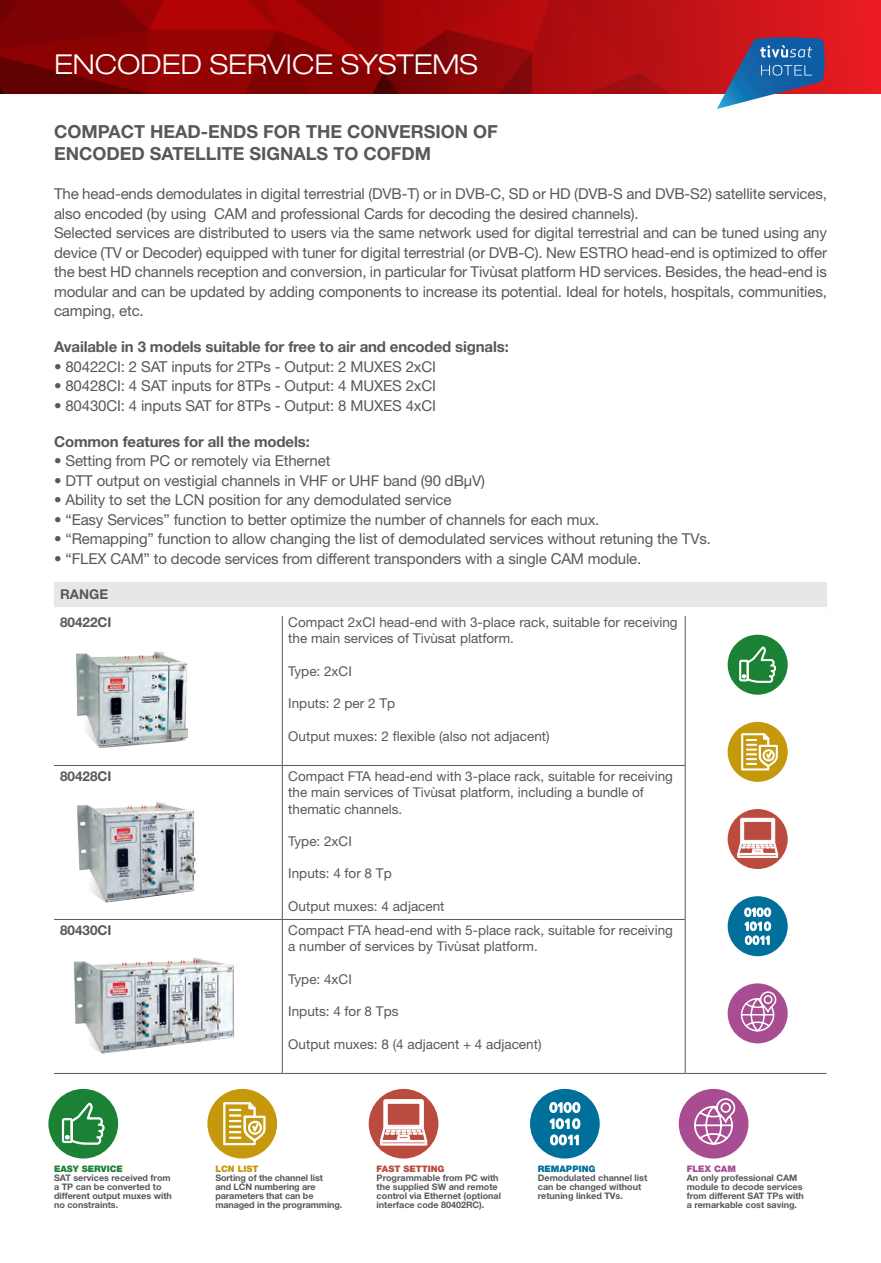
<style>
.page{position:relative;width:881px;height:1263px;background:#fff}
.page>*{position:absolute;margin:0;border:0;box-sizing:border-box;transform-origin:0 0}
.t1{font:300 expanded 27.45px "Helvetica Neue LT Std";color:#fff}
.t2{font:700 18px "Helvetica Neue LT Std";color:#57585a}
.t3{font:15px/19.5px "Helvetica Neue LT Std";letter-spacing:-.01em;color:#57585a}
.t4{font:700 15px "Helvetica Neue LT Std";letter-spacing:-.01em;color:#57585a}
.t5{font:13.5px/16.2px "Helvetica Neue LT Std";color:#57585a}
.t6{font:700 13.5px "Helvetica Neue LT Std";color:#57585a}
.t7{font:700 9px/9px "Helvetica Neue LT Std";color:#57585a}
.t8{font:900 9px "Helvetica Neue LT Std";color:#1b8235}
.t9{font:900 9px "Helvetica Neue LT Std";color:#bc4b3f}
.t10{font:900 9px "Helvetica Neue LT Std";color:#006f9a}
.t11{font:900 9px "Helvetica Neue LT Std";color:#c6990d}
.t12{font:900 9px "Helvetica Neue LT Std";color:#a94d92}
</style>
<div class="page">
<div style="left:54px;top:582px;width:772px;height:29px;background:#e6e7e9"></div>
<svg style="left:283px;top:616px;width:543px;height:457px"></svg>
<hr style="left:282px;top:616px;width:1px;height:149px;background:#57585a">
<hr style="left:684px;top:616px;width:1px;height:149px;background:#57585a">
<hr style="left:54px;top:765px;width:228px;height:1px;background:#57585a">
<hr style="left:282px;top:765px;width:403px;height:1px;background:#57585a">
<hr style="left:282px;top:766px;width:1px;height:153px;background:#57585a">
<hr style="left:684px;top:766px;width:1px;height:153px;background:#57585a">
<hr style="left:54px;top:919px;width:228px;height:1px;background:#57585a">
<hr style="left:282px;top:919px;width:403px;height:1px;background:#57585a">
<hr style="left:282px;top:920px;width:1px;height:153px;background:#57585a">
<hr style="left:684px;top:920px;width:1px;height:153px;background:#57585a">
<hr style="left:54px;top:1073px;width:228px;height:1px;background:#57585a">
<hr style="left:282px;top:1073px;width:403px;height:1px;background:#57585a">
<hr style="left:685px;top:1073px;width:141px;height:1px;background:#57585a">
<div style="left:54px;top:607px;width:228px;height:9px;background:#fff"></div>
<div style="left:282px;top:607px;width:403px;height:9px;background:#fff"></div>
<div style="left:685px;top:607px;width:141px;height:9px;background:#fff"></div>
<img style="left:0;top:0;width:880px;height:94px">
<div style="left:48px;top:1089px;width:70px;height:69px;background:#1b8235;border-radius:50%"></div>
<svg style="left:62px;top:1102px;width:43px;height:43px"></svg>
<div style="left:207px;top:1089px;width:70px;height:69px;background:#c6990d;border-radius:50%"></div>
<svg style="left:223px;top:1102px;width:43px;height:43px"></svg>
<div style="left:368px;top:1089px;width:70px;height:69px;background:#bc4b3f;border-radius:50%"></div>
<svg style="left:380px;top:1099px;width:47px;height:46px"></svg>
<div style="left:678px;top:1089px;width:70px;height:69px;background:#a94d92;border-radius:50%"></div>
<svg style="left:694px;top:1098px;width:41px;height:47px"></svg>
<div style="left:530px;top:1089px;width:69px;height:69px;background:#006f9a;border-radius:50%"></div>
<svg style="left:549px;top:1102px;width:31px;height:43px"></svg>
<div style="left:727px;top:635px;width:60px;height:60px;background:#1b8235;border-radius:50%"></div>
<svg style="left:739px;top:646px;width:37px;height:37px"></svg>
<div style="left:727px;top:722px;width:60px;height:60px;background:#c6990d;border-radius:50%"></div>
<svg style="left:741px;top:733px;width:36px;height:38px"></svg>
<div style="left:727px;top:809px;width:60px;height:60px;background:#bc4b3f;border-radius:50%"></div>
<div style="left:737px;top:853px;width:40px;height:4px;border:1px solid #fff"></div>
<svg style="left:737px;top:818px;width:40px;height:37px"></svg>
<div style="left:727px;top:983px;width:60px;height:60px;background:#a94d92;border-radius:50%"></div>
<svg style="left:740px;top:991px;width:36px;height:41px"></svg>
<div style="left:727px;top:896px;width:60px;height:60px;background:#006f9a;border-radius:50%"></div>
<svg style="left:744px;top:907px;width:26px;height:38px"></svg>
<svg style="left:716px;top:37px;width:110px;height:72px"></svg>
<img style="left:76px;top:652px;width:112px;height:96px">
<img style="left:77px;top:802px;width:119px;height:101px">
<img style="left:73px;top:958px;width:162px;height:96px">
<p class="t1" style="left:54px;top:47px;width:425px">ENCODED SERVICE SYSTEMS</p>
<p class="t2" style="left:54px;top:120px;width:445px">COMPACT HEAD-ENDS FOR THE CONVERSION OF</p>
<p class="t2" style="left:54px;top:143px;width:378px">ENCODED SATELLITE SIGNALS TO COFDM</p>
<p class="t3" style="left:54px;top:184px;width:774px">The head-ends demodulates in digital terrestrial (DVB-T) or in DVB-C, SD or HD (DVB-S and DVB-S2) satellite services, also encoded (by using CAM and professional Cards for decoding the desired channels).</p>
<p class="t3" style="left:54px;top:223px;width:774px;text-align:justify">Selected services are distributed to users via the same network used for digital terrestrial and can be tuned using any device (TV or Decoder) equipped with tuner for digital terrestrial (or DVB-C). New ESTRO head-end is optimized to offer the best HD channels reception and conversion, in particular for Tivùsat platform HD services. Besides, the head-end is modular and can be updated by adding components to increase its potential. Ideal for hotels, hospitals, communities, camping, etc.</p>
<p class="t4" style="left:54px;top:338px;width:456px">Available in 3 models suitable for free to air and encoded signals:</p>
<p class="t3" style="left:54px;top:357px;width:383px">• 80422CI: 2 SAT inputs for 2TPs - Output: 2 MUXES 2xCI</p>
<p class="t3" style="left:54px;top:376px;width:383px">• 80428CI: 4 SAT inputs for 8TPs - Output: 4 MUXES 2xCI</p>
<p class="t3" style="left:54px;top:396px;width:383px">• 80430CI: 4 inputs SAT for 8TPs - Output: 8 MUXES 4xCI</p>
<p class="t4" style="left:54px;top:432px;width:257px">Common features for all the models:</p>
<p class="t3" style="left:54px;top:451px;width:278px">• Setting from PC or remotely via Ethernet</p>
<p class="t3" style="left:54px;top:471px;width:432px">• DTT output on vestigial channels in VHF or UHF band (90 dBµV)</p>
<p class="t3" style="left:54px;top:490px;width:399px">• Ability to set the LCN position for any demodulated service</p>
<p class="t3" style="left:54px;top:510px;width:546px">• “Easy Services” function to better optimize the number of channels for each mux.</p>
<p class="t3" style="left:54px;top:529px;width:658px">• “Remapping” function to allow changing the list of demodulated services without retuning the TVs.</p>
<p class="t3" style="left:54px;top:549px;width:588px">• “FLEX CAM” to decode services from different transponders with a single CAM module.</p>
<p class="t6" style="left:60px;top:586px;width:49px">RANGE</p>
<p class="t6" style="left:60px;top:614px;width:53px">80422CI</p>
<p class="t5" style="left:288px;top:614px;width:391px">Compact 2xCI head-end with 3-place rack, suitable for receiving the main services of Tivùsat platform.</p>
<p class="t5" style="left:288px;top:663px;width:65px">Type: 2xCI</p>
<p class="t5" style="left:288px;top:695px;width:108px">Inputs: 2 per 2 Tp</p>
<p class="t5" style="left:288px;top:727px;width:263px">Output muxes: 2 flexible (also not adjacent)</p>
<p class="t6" style="left:60px;top:768px;width:53px">80428CI</p>
<p class="t5" style="left:288px;top:768px;width:386px">Compact FTA head-end with 3-place rack, suitable for receiving the main services of Tivùsat platform, including a bundle of thematic channels.</p>
<p class="t5" style="left:288px;top:833px;width:65px">Type: 2xCI</p>
<p class="t5" style="left:288px;top:865px;width:105px">Inputs: 4 for 8 Tp</p>
<p class="t5" style="left:288px;top:898px;width:158px">Output muxes: 4 adjacent</p>
<p class="t6" style="left:60px;top:922px;width:53px">80430CI</p>
<p class="t5" style="left:288px;top:922px;width:386px">Compact FTA head-end with 5-place rack, suitable for receiving a number of services by Tivùsat platform.</p>
<p class="t5" style="left:288px;top:970px;width:65px">Type: 4xCI</p>
<p class="t5" style="left:288px;top:1003px;width:112px">Inputs: 4 for 8 Tps</p>
<p class="t5" style="left:288px;top:1035px;width:254px">Output muxes: 8 (4 adjacent + 4 adjacent)</p>
<p class="t8" style="left:54px;top:1164px;width:70px">EASY SERVICE</p>
<p class="t7" style="left:54px;top:1173px;width:118px">SAT services received from</p>
<p class="t7" style="left:54px;top:1182px;width:119px">a TP can be converted to different output muxes with</p>
<p class="t7" style="left:54px;top:1200px;width:66px">no constraints.</p>
<p class="t11" style="left:215px;top:1164px;width:45px">LCN LIST</p>
<p class="t7" style="left:215px;top:1173px;width:128px">Sorting of the channel list<br>and LCN numbering are parameters that can be managed in the programming.</p>
<p class="t9" style="left:376px;top:1164px;width:69px">FAST SETTING</p>
<p class="t7" style="left:376px;top:1173px;width:126px">Programmable from PC with the supplied SW and remote control via Ethernet (optional interface code 80402RC).</p>
<p class="t10" style="left:537px;top:1164px;width:59px">REMAPPING</p>
<p class="t7" style="left:537px;top:1173px;width:111px">Demodulated channel list can be changed without retuning linked TVs.</p>
<p class="t12" style="left:686px;top:1164px;width:51px">FLEX CAM</p>
<p class="t7" style="left:686px;top:1173px;width:117px">An only professional CAM module to decode services</p>
<p class="t7" style="left:686px;top:1191px;width:119px">from different SAT TPs with</p>
<p class="t7" style="left:686px;top:1200px;width:112px">a remarkable cost saving.</p>
</div>
